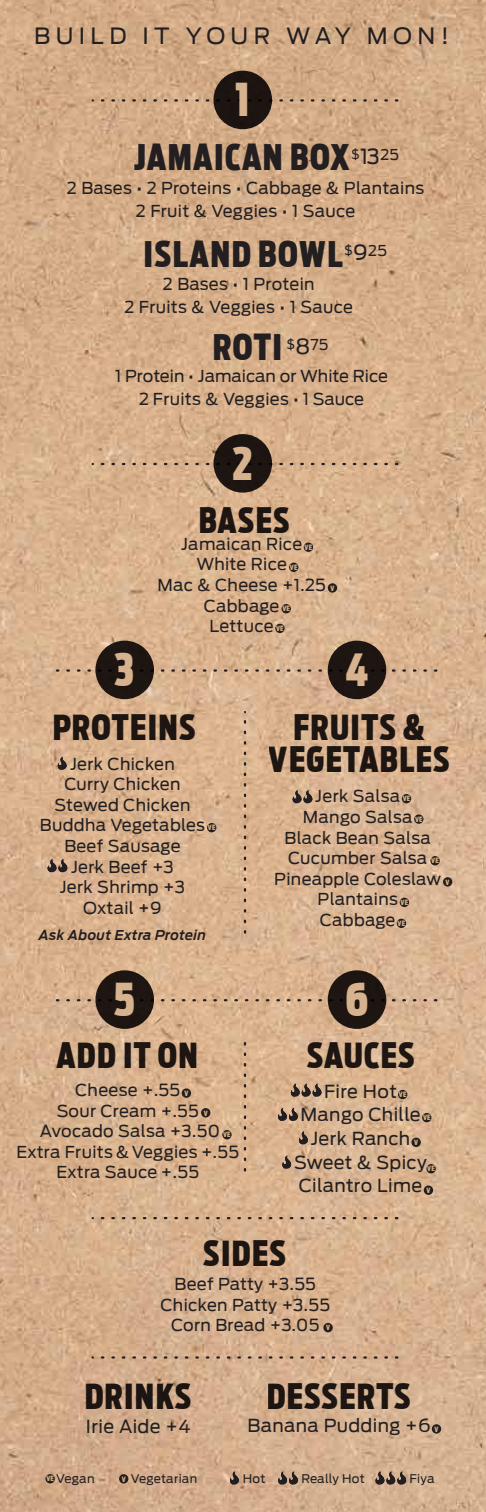
<style>
.page{position:relative;width:486px;height:1512px;background:#fff}
.page>*{position:absolute;margin:0;border:0;box-sizing:border-box;transform-origin:0 0}
.t1{font:900 44.4px "Ford Antenna Extra Cond";color:#d6b28e}
.t2{font:900 35.25px "Ford Antenna Extra Cond";letter-spacing:.04em;color:#231f20}
.t3{font:900 34.5px/32.4px "Ford Antenna Extra Cond";letter-spacing:.04em;color:#231f20;text-align:center}
.t4{font:22.5px "Ford Antenna Regular";letter-spacing:.24em;color:#231f20}
.t5{font:21px "Ford Antenna Regular";color:#231f20}
.t6{font:18px/23.7px "Ford Antenna Regular";letter-spacing:.02em;color:#231f20;text-align:center}
.t7{font:16.5px/20.5px "Ford Antenna Regular";letter-spacing:.02em;color:#231f20;text-align:center}
.t8{font:16.5px/22.8px "Ford Antenna Regular";color:#231f20;text-align:center}
.t9{font:14.7px "Ford Antenna Regular";color:#231f20}
.t10{font:italic 13.65px "Ford Antenna Semibold";letter-spacing:.02em;color:#231f20}
.t11{font:12px "Ford Antenna Regular";letter-spacing:.02em;color:#231f20}
.t12{font:900 7.2px "Ford Antenna Extra Cond";letter-spacing:.02em;color:#d6af7f}
.s1{font-size:13.05px}
.s2{font-size:21px}
</style>
<div class="page">
<img style="left:0;top:0;width:486px;height:1512px">
<svg style="left:93px;top:463px;width:304px;height:2px"></svg>
<svg style="left:93px;top:99px;width:304px;height:3px"></svg>
<svg style="left:51px;top:669px;width:385px;height:3px"></svg>
<div style="left:95px;top:641px;width:59px;height:58px;background:#1d1512;border-radius:50%"></div>
<svg style="left:244px;top:712px;width:2px;height:221px"></svg>
<div style="left:328px;top:641px;width:58px;height:58px;background:#1d1512;border-radius:50%"></div>
<svg style="left:51px;top:999px;width:385px;height:2px"></svg>
<div style="left:95px;top:970px;width:59px;height:59px;background:#1e1612;border-radius:50%"></div>
<svg style="left:244px;top:1042px;width:2px;height:129px"></svg>
<div style="left:328px;top:970px;width:58px;height:59px;background:#1d1511;border-radius:50%"></div>
<svg style="left:93px;top:1217px;width:304px;height:2px"></svg>
<svg style="left:93px;top:1356px;width:304px;height:3px"></svg>
<div style="left:214px;top:434px;width:58px;height:59px;background:#1d1511;border-radius:50%"></div>
<div style="left:214px;top:71px;width:58px;height:58px;background:#1c1410;border-radius:50%"></div>
<svg style="left:57px;top:757px;width:10px;height:13px"></svg>
<svg style="left:298px;top:1131px;width:10px;height:14px"></svg>
<svg style="left:282px;top:1156px;width:10px;height:13px"></svg>
<svg style="left:47px;top:859px;width:21px;height:13px"></svg>
<svg style="left:292px;top:790px;width:21px;height:13px"></svg>
<svg style="left:375px;top:1471px;width:32px;height:14px"></svg>
<svg style="left:277px;top:1471px;width:21px;height:14px"></svg>
<svg style="left:229px;top:1471px;width:10px;height:14px"></svg>
<svg style="left:277px;top:1108px;width:21px;height:13px"></svg>
<svg style="left:290px;top:1084px;width:32px;height:13px"></svg>
<div style="left:328px;top:583px;width:9px;height:10px;background:#231f20;border-radius:50%"></div>
<div style="left:182px;top:1088px;width:9px;height:10px;background:#231f20;border-radius:50%"></div>
<div style="left:201px;top:1108px;width:9px;height:9px;background:#231f20;border-radius:50%"></div>
<div style="left:323px;top:1323px;width:10px;height:9px;background:#231f20;border-radius:50%"></div>
<div style="left:432px;top:1424px;width:9px;height:10px;background:#231f20;border-radius:50%"></div>
<div style="left:411px;top:1138px;width:10px;height:9px;background:#231f20;border-radius:50%"></div>
<div style="left:424px;top:1186px;width:9px;height:9px;background:#231f20;border-radius:50%"></div>
<div style="left:443px;top:877px;width:9px;height:10px;background:#231f20;border-radius:50%"></div>
<div style="left:289px;top:563px;width:9px;height:9px;background:#231f20;border-radius:50%"></div>
<div style="left:304px;top:543px;width:9px;height:9px;background:#231f20;border-radius:50%"></div>
<div style="left:282px;top:604px;width:9px;height:9px;background:#231f20;border-radius:50%"></div>
<div style="left:275px;top:624px;width:10px;height:9px;background:#231f20;border-radius:50%"></div>
<div style="left:207px;top:823px;width:9px;height:9px;background:#231f20;border-radius:50%"></div>
<div style="left:402px;top:794px;width:9px;height:9px;background:#231f20;border-radius:50%"></div>
<div style="left:400px;top:898px;width:9px;height:9px;background:#231f20;border-radius:50%"></div>
<div style="left:397px;top:919px;width:9px;height:9px;background:#231f20;border-radius:50%"></div>
<div style="left:398px;top:1090px;width:9px;height:9px;background:#231f20;border-radius:50%"></div>
<div style="left:422px;top:1113px;width:10px;height:9px;background:#231f20;border-radius:50%"></div>
<div style="left:426px;top:1164px;width:10px;height:9px;background:#231f20;border-radius:50%"></div>
<div style="left:222px;top:1130px;width:10px;height:9px;background:#231f20;border-radius:50%"></div>
<div style="left:414px;top:814px;width:10px;height:10px;background:#231f20;border-radius:50%"></div>
<div style="left:430px;top:856px;width:10px;height:9px;background:#231f20;border-radius:50%"></div>
<div style="left:119px;top:1474px;width:9px;height:10px;background:#231f20;border-radius:50%"></div>
<div style="left:45px;top:1474px;width:10px;height:9px;background:#231f20;border-radius:50%"></div>
<h3 class="t4" style="left:34px;top:16px;width:416px">BUILD IT YOUR WAY MON!</h3>
<h1 class="t1" style="left:235px;top:60px;width:16px">1</h1>
<h2 class="t2" style="left:134px;top:125px;width:218px">JAMAICAN BOX</h2>
<p class="t5" style="left:351px;top:139px;width:49px"><sup>$</sup>13<sup>25</sup></p>
<p class="t7" style="left:67px;top:175px;width:359px;line-height:22.8px">2 Bases • 2 Proteins • Cabbage &amp; Plantains<br>2 Fruit &amp; Veggies • 1 Sauce</p>
<h2 class="t2" style="left:143px;top:222px;width:201px">ISLAND BOWL</h2>
<p class="t9" style="left:344px;top:238px;width:44px"><span class="s1">$</span><span class="s2">9</span>25</p>
<p class="t7" style="left:125px;top:271px;width:230px;line-height:22.8px">2 Bases • 1 Protein<br>2 Fruits &amp; Veggies • 1 Sauce</p>
<h2 class="t2" style="left:213px;top:315px;width:71px">ROTI</h2>
<p class="t9" style="left:286px;top:332px;width:44px"><span class="s1">$</span><span class="s2">8</span>75</p>
<p class="t8" style="left:115px;top:363px;width:274px">1 Protein • Jamaican or White Rice<br>2 Fruits &amp; Veggies • 1 Sauce</p>
<h1 class="t1" style="left:232px;top:423px;width:22px">2</h1>
<h3 class="t3" style="left:198px;top:501px;width:93px">BASES</h3>
<p class="t7" style="left:157px;top:532px;width:170px">Jamaican Rice<br>White Rice<br>Mac &amp; Cheese +1.25<br>Cabbage<br>Lettuce</p>
<p class="t12" style="left:305px;top:541px;width:9px">VE</p>
<p class="t12" style="left:290px;top:561px;width:9px">VE</p>
<p class="t12" style="left:330px;top:582px;width:5px">V</p>
<p class="t12" style="left:282px;top:602px;width:9px">VE</p>
<p class="t12" style="left:276px;top:622px;width:9px">VE</p>
<h1 class="t1" style="left:115px;top:630px;width:21px">3</h1>
<h1 class="t1" style="left:345px;top:630px;width:24px">4</h1>
<h3 class="t3" style="left:52px;top:708px;width:145px">PROTEINS</h3>
<p class="t7" style="left:40px;top:751px;width:167px">Jerk Chicken<br>Curry Chicken<br>Stewed Chicken<br>Buddha Vegetables<br>Beef Sausage<br>Jerk Beef +3<br>Jerk Shrimp +3<br>Oxtail +9</p>
<p class="t10" style="left:39px;top:923px;width:169px">Ask About Extra Protein</p>
<p class="t12" style="left:208px;top:821px;width:9px">VE</p>
<h3 class="t3" style="left:269px;top:708px;width:182px">FRUITS &amp;<br>VEGETABLES</h3>
<p class="t7" style="left:274px;top:784px;width:168px">Jerk Salsa<br>Mango Salsa<br>Black Bean Salsa<br>Cucumber Salsa<br>Pineapple Coleslaw<br>Plantains<br>Cabbage</p>
<p class="t12" style="left:403px;top:792px;width:9px">VE</p>
<p class="t12" style="left:415px;top:813px;width:9px">VE</p>
<p class="t12" style="left:431px;top:854px;width:9px">VE</p>
<p class="t12" style="left:446px;top:876px;width:5px">V</p>
<p class="t12" style="left:401px;top:896px;width:9px">VE</p>
<p class="t12" style="left:398px;top:917px;width:9px">VE</p>
<h1 class="t1" style="left:114px;top:960px;width:22px">5</h1>
<h1 class="t1" style="left:345px;top:960px;width:25px">6</h1>
<h3 class="t3" style="left:56px;top:1036px;width:143px">ADD IT ON</h3>
<h3 class="t3" style="left:307px;top:1036px;width:109px">SAUCES</h3>
<p class="t7" style="left:16px;top:1078px;width:224px">Cheese +.55<br>Sour Cream +.55<br>Avocado Salsa +3.50<br>Extra Fruits &amp;Veggies +.55<br>Extra Sauce +.55</p>
<p class="t12" style="left:184px;top:1087px;width:5px">V</p>
<p class="t12" style="left:204px;top:1106px;width:5px">V</p>
<p class="t12" style="left:223px;top:1128px;width:9px">VE</p>
<p class="t6" style="left:294px;top:1077px;width:134px">Fire Hot<br>Mango Chille<br>Jerk Ranch<br>Sweet &amp; Spicy<br>Cilantro Lime</p>
<p class="t12" style="left:399px;top:1088px;width:9px">VE</p>
<p class="t12" style="left:423px;top:1111px;width:9px">VE</p>
<p class="t12" style="left:414px;top:1136px;width:5px">V</p>
<p class="t12" style="left:427px;top:1162px;width:9px">VE</p>
<p class="t12" style="left:426px;top:1184px;width:5px">V</p>
<h3 class="t3" style="left:203px;top:1234px;width:84px">SIDES</h3>
<p class="t7" style="left:161px;top:1272px;width:171px">Beef Patty +3.55<br>Chicken Patty +3.55<br>Corn Bread +3.05</p>
<p class="t12" style="left:326px;top:1321px;width:5px">V</p>
<h3 class="t3" style="left:84px;top:1377px;width:109px">DRINKS</h3>
<p class="t6" style="left:86px;top:1412px;width:106px">Irie Aide +4</p>
<h3 class="t3" style="left:267px;top:1378px;width:146px">DESSERTS</h3>
<p class="t6" style="left:248px;top:1412px;width:185px">Banana Pudding +6</p>
<p class="t12" style="left:434px;top:1423px;width:5px">V</p>
<p class="t11" style="left:56px;top:1468px;width:40px">Vegan</p>
<p class="t11" style="left:131px;top:1468px;width:68px">Vegetarian</p>
<p class="t11" style="left:243px;top:1468px;width:24px">Hot</p>
<p class="t11" style="left:301px;top:1468px;width:65px">Really Hot</p>
<p class="t11" style="left:410px;top:1468px;width:26px">Fiya</p>
<p class="t12" style="left:46px;top:1472px;width:9px">VE</p>
<p class="t12" style="left:122px;top:1473px;width:5px">V</p>
</div>
